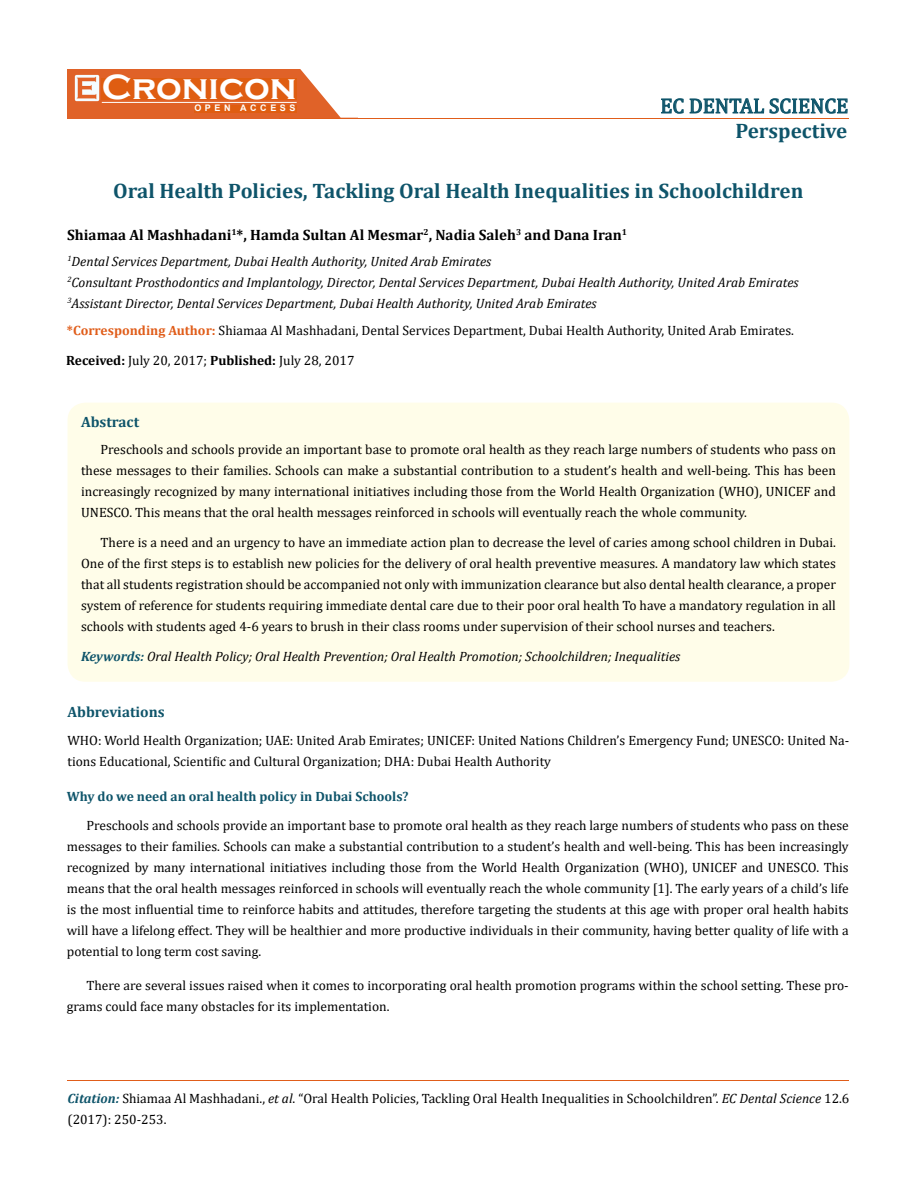
<style>
.page{position:relative;width:917px;height:1190px;background:#fff}
.page>*{position:absolute;margin:0;border:0;box-sizing:border-box;transform-origin:0 0}
.t1{font:700 36px "Copperplate Gothic";color:#fff}
.t2{font:700 21px "Cambria";color:#0e546a}
.t3{font:21px "Cambria";color:#0e546a}
.t4{font:700 15px "Cambria";color:#000}
.t5{font:700 15px "Cambria";color:#0e546a}
.t6{font:13.5px/21px "Cambria";color:#000}
.t7{font:italic 13.5px/21px "Cambria";color:#000}
.t8{font:700 13.5px "Cambria";color:#0e546a}
.t9{font:700 9px "Arial";letter-spacing:.4em;color:#fff}
.s1{font-weight:700;color:#e05d1a}
.s2{font-weight:700}
.s3{font-weight:700;color:#0e546a}
.s4{font-weight:700;font-style:italic;color:#0e546a}
.s5{font-style:italic}
</style>
<div class="page">
<div style="left:67px;top:70px;width:290px;height:49px;background:#e06228"></div>
<svg style="left:300px;top:69px;width:58px;height:49px"></svg>
<img style="left:75px;top:75px;width:24px;height:26px">
<div style="left:102px;top:79px;width:195px;height:21px;background:#df5d11"></div>
<div style="left:194px;top:105px;width:103px;height:7px;background:#df5d11"></div>
<svg style="left:661px;top:98px;width:186px;height:16px"></svg>
<hr style="left:102px;top:102px;width:194px;height:1px;background:#fff">
<hr style="left:279px;top:118px;width:569px;height:1px;background:#e05d1a">
<hr style="left:67px;top:1080px;width:782px;height:1px;background:#e05d1a">
<div style="left:67px;top:402px;width:782px;height:279px;background:#fffde9;border-radius:18px"></div>
<h1 class="t1" style="left:102px;top:68px;width:196px">Cronicon</h1>
<p class="t9" style="left:194px;top:102px;width:103px">OPEN ACCESS</p>
<h2 class="t3" style="left:660px;top:93px;width:189px">EC DENTAL SCIENCE</h2>
<h2 class="t2" style="left:735px;top:116px;width:113px">Perspective</h2>
<h2 class="t2" style="left:113px;top:175px;width:691px">Oral Health Policies, Tackling Oral Health Inequalities in Schoolchildren</h2>
<p class="t4" style="left:67px;top:224px;width:561px">Shiamaa Al Mashhadani<sup>1</sup>*, Hamda Sultan Al Mesmar<sup>2</sup>, Nadia Saleh<sup>3</sup> and Dana Iran<sup>1</sup></p>
<p class="t7" style="left:67px;top:250px;width:732px"><sup>1</sup>Dental Services Department, Dubai Health Authority, United Arab Emirates<br><sup>2</sup>Consultant Prosthodontics and Implantology, Director, Dental Services Department, Dubai Health Authority, United Arab Emirates<br><sup>3</sup>Assistant Director, Dental Services Department, Dubai Health Authority, United Arab Emirates</p>
<p class="t6" style="left:67px;top:319px;width:728px"><span class="s1">*Corresponding Author:</span> Shiamaa Al Mashhadani, Dental Services Department, Dubai Health Authority, United Arab Emirates.</p>
<p class="t6" style="left:66px;top:350px;width:290px"><span class="s2">Received:</span> July 20, 2017; <span class="s2">Published:</span> July 28, 2017</p>
<p class="t5" style="left:81px;top:411px;width:60px">Abstract</p>
<p class="t6" style="left:81px;top:439px;width:756px;text-align:justify;text-indent:19px">Preschools and schools provide an important base to promote oral health as they reach large numbers of students who pass on these messages to their families. Schools can make a substantial contribution to a student’s health and well-being. This has been increasingly recognized by many international initiatives including those from the World Health Organization (WHO), UNICEF and UNESCO. This means that the oral health messages reinforced in schools will eventually reach the whole community.</p>
<p class="t6" style="left:81px;top:531px;width:756px;text-align:justify;text-indent:19px">There is a need and an urgency to have an immediate action plan to decrease the level of caries among school children in Dubai.<br>One of the first steps is to establish new policies for the delivery of oral health preventive measures. A mandatory law which states that all students registration should be accompanied not only with immunization clearance but also dental health clearance, a proper system of reference for students requiring immediate dental care due to their poor oral health To have a mandatory regulation in all schools with students aged 4-6 years to brush in their class rooms under supervision of their school nurses and teachers.</p>
<p class="t7" style="left:81px;top:645px;width:601px"><span class="s3">Keywords:</span> Oral Health Policy; Oral Health Prevention; Oral Health Promotion; Schoolchildren; Inequalities</p>
<p class="t5" style="left:67px;top:701px;width:99px">Abbreviations</p>
<p class="t6" style="left:67px;top:729px;width:783px">WHO: World Health Organization; UAE: United Arab Emirates; UNICEF: United Nations Children’s Emergency Fund; UNESCO: United Na&shy;tions Educational, Scientific and Cultural Organization; DHA: Dubai Health Authority</p>
<p class="t8" style="left:67px;top:787px;width:343px">Why do we need an oral health policy in Dubai Schools?</p>
<p class="t6" style="left:67px;top:814px;width:783px;text-align:justify;text-indent:19px">Preschools and schools provide an important base to promote oral health as they reach large numbers of students who pass on these messages to their families. Schools can make a substantial contribution to a student’s health and well-being. This has been increasingly recognized by many international initiatives including those from the World Health Organization (WHO), UNICEF and UNESCO. This means that the oral health messages reinforced in schools will eventually reach the whole community [1]. The early years of a child’s life is the most influential time to reinforce habits and attitudes, therefore targeting the students at this age with proper oral health habits will have a lifelong effect. They will be healthier and more productive individuals in their community, having better quality of life with a potential to long term cost saving.</p>
<p class="t6" style="left:67px;top:974px;width:783px;text-indent:19px">There are several issues raised when it comes to incorporating oral health promotion programs within the school setting. These pro&shy;grams could face many obstacles for its implementation.</p>
<p class="t6" style="left:67px;top:1087px;width:783px"><span class="s4">Citation:</span> Shiamaa Al Mashhadani., <span class="s5">et al</span>. “Oral Health Policies, Tackling Oral Health Inequalities in Schoolchildren”. <span class="s5">EC Dental Science</span> 12.6 (2017): 250-253.</p>
</div>
